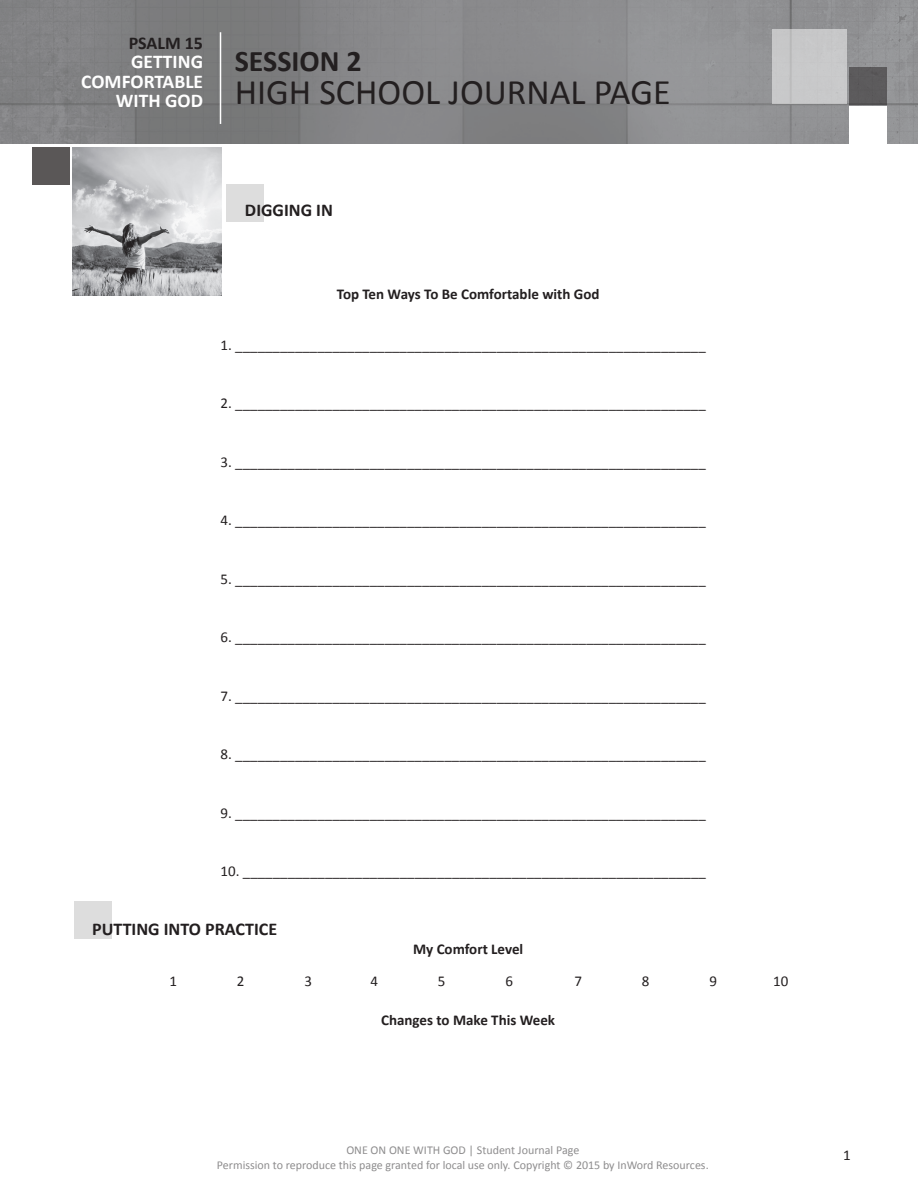
<style>
.page{position:relative;width:918px;height:1188px;background:#fff}
.page>*{position:absolute;margin:0;border:0;box-sizing:border-box;transform-origin:0 0}
.t1{font:36px "Calibri";color:#231f20}
.t2{font:700 30px "Calibri";color:#231f20}
.t3{font:700 19.5px "Calibri";color:#fff}
.t4{font:700 18px "Calibri";color:#231f20}
.t5{font:15px "Calibri";color:#231f20}
.t6{font:700 15px "Calibri";color:#231f20}
.t7{font:12px/15px "Calibri";color:#8e8d8e;text-align:center}
</style>
<div class="page">
<div style="left:226px;top:185px;width:38px;height:37px;background:#ddd"></div>
<img style="left:0;top:0;width:918px;height:144px">
<div style="left:850px;top:107px;width:37px;height:37px;background:#fff"></div>
<hr style="left:220px;top:32px;width:1px;height:92px;background:#fff">
<img style="left:72px;top:147px;width:149px;height:149px">
<div style="left:772px;top:29px;width:75px;height:75px;background:#c8c8c9"></div>
<div style="left:850px;top:67px;width:37px;height:37px;background:#5c5a5c"></div>
<div style="left:32px;top:147px;width:37px;height:37px;background:#5a5757"></div>
<div style="left:74px;top:902px;width:38px;height:37px;background:#ddd"></div>
<p class="t4" style="left:129px;top:31px;width:76px">PSALM 15</p>
<p class="t3" style="left:131px;top:49px;width:73px">GETTING</p>
<p class="t3" style="left:81px;top:69px;width:123px">COMFORTABLE</p>
<p class="t3" style="left:116px;top:88px;width:89px">WITH GOD</p>
<p class="t2" style="left:235px;top:42px;width:128px">SESSION 2</p>
<p class="t1" style="left:235px;top:70px;width:437px">HIGH SCHOOL JOURNAL PAGE</p>
<p class="t4" style="left:245px;top:199px;width:89px">DIGGING IN</p>
<p class="t6" style="left:337px;top:284px;width:264px">Top Ten Ways To Be Comfortable with God</p>
<p class="t5" style="left:220px;top:335px;width:487px">1. _______________________________________________________________</p>
<p class="t5" style="left:220px;top:394px;width:487px">2. _______________________________________________________________</p>
<p class="t5" style="left:220px;top:452px;width:487px">3. _______________________________________________________________</p>
<p class="t5" style="left:220px;top:511px;width:487px">4. _______________________________________________________________</p>
<p class="t5" style="left:220px;top:569px;width:487px">5. _______________________________________________________________</p>
<p class="t5" style="left:220px;top:628px;width:487px">6. _______________________________________________________________</p>
<p class="t5" style="left:220px;top:686px;width:487px">7. _______________________________________________________________</p>
<p class="t5" style="left:220px;top:745px;width:487px">8. _______________________________________________________________</p>
<p class="t5" style="left:220px;top:803px;width:487px">9. _______________________________________________________________</p>
<p class="t5" style="left:220px;top:862px;width:487px">10. ______________________________________________________________</p>
<p class="t4" style="left:92px;top:917px;width:186px">PUTTING INTO PRACTICE</p>
<p class="t6" style="left:413px;top:939px;width:112px">My Comfort Level</p>
<p class="t5" style="left:169px;top:971px;width:9px">1</p>
<p class="t5" style="left:237px;top:971px;width:9px">2</p>
<p class="t5" style="left:304px;top:971px;width:9px">3</p>
<p class="t5" style="left:370px;top:971px;width:9px">4</p>
<p class="t5" style="left:438px;top:971px;width:9px">5</p>
<p class="t5" style="left:505px;top:971px;width:9px">6</p>
<p class="t5" style="left:574px;top:971px;width:9px">7</p>
<p class="t5" style="left:642px;top:971px;width:9px">8</p>
<p class="t5" style="left:709px;top:971px;width:9px">9</p>
<p class="t5" style="left:773px;top:971px;width:17px">10</p>
<p class="t6" style="left:381px;top:1010px;width:175px">Changes to Make This Week</p>
<p class="t7" style="left:217px;top:1142px;width:493px">ONE ON ONE WITH GOD | Student Journal Page<br>Permission to reproduce this page granted for local use only. Copyright © 2015 by InWord Resources.</p>
<p class="t5" style="left:843px;top:1146px;width:9px">1</p>
</div>
